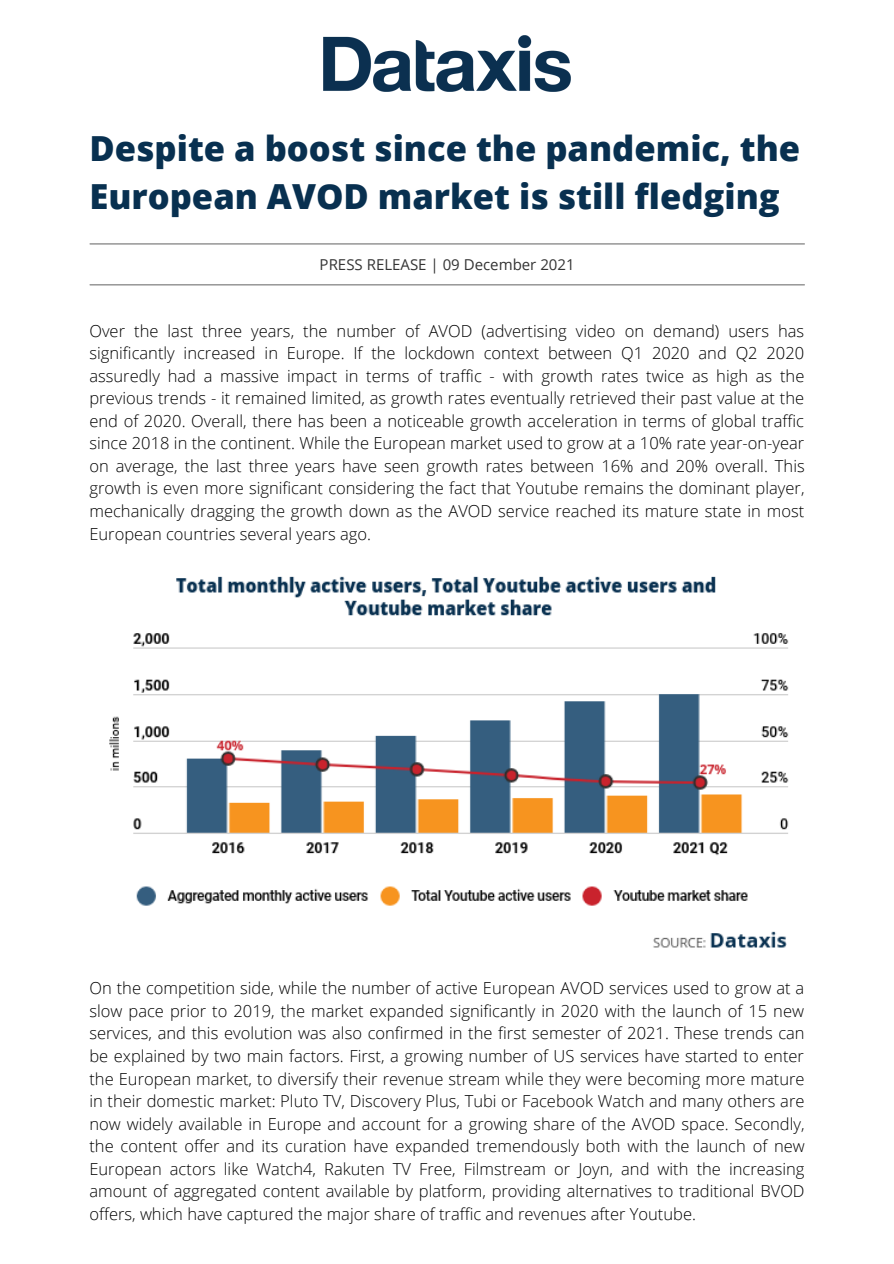
<style>
.page{position:relative;width:894px;height:1264px;background:#fff}
.page>*{position:absolute;margin:0;border:0;box-sizing:border-box;transform-origin:0 0}
.t1{font:800 34.5px/47.2px "Open Sans";color:#083050}
.t2{font:300 16.5px/22.5px "Open Sans";color:#000;text-align:justify}
.t3{font:15px "Open Sans";color:#343434}
</style>
<div class="page">
<img style="left:323px;top:35px;width:247px;height:57px">
<hr style="left:90px;top:243px;width:714px;height:1px;background:#737373">
<hr style="left:90px;top:284px;width:714px;height:1px;background:#737373">
<img style="left:109px;top:576px;width:680px;height:372px">
<p class="t1" style="left:89px;top:124px;width:712px">Despite a boost since the pandemic, the<br>European AVOD market is still fledging</p>
<p class="t3" style="left:319px;top:254px;width:256px">PRESS RELEASE | 09 December 2021</p>
<p class="t2" style="left:89px;top:319px;width:716px">Over the last three years, the number of AVOD (advertising video on demand) users has significantly increased in Europe. If the lockdown context between Q1 2020 and Q2 2020 assuredly had a massive impact in terms of traffic - with growth rates twice as high as the previous trends - it remained limited, as growth rates eventually retrieved their past value at the end of 2020. Overall, there has been a noticeable growth acceleration in terms of global traffic since 2018 in the continent. While the European market used to grow at a 10% rate year-on-year on average, the last three years have seen growth rates between 16% and 20% overall. This growth is even more significant considering the fact that Youtube remains the dominant player, mechanically dragging the growth down as the AVOD service reached its mature state in most European countries several years ago.</p>
<p class="t2" style="left:89px;top:976px;width:716px">On the competition side, while the number of active European AVOD services used to grow at a slow pace prior to 2019, the market expanded significantly in 2020 with the launch of 15 new services, and this evolution was also confirmed in the first semester of 2021. These trends can be explained by two main factors. First, a growing number of US services have started to enter the European market, to diversify their revenue stream while they were becoming more mature in their domestic market: Pluto TV, Discovery Plus, Tubi or Facebook Watch and many others are now widely available in Europe and account for a growing share of the AVOD space. Secondly, the content offer and its curation have expanded tremendously both with the launch of new European actors like Watch4, Rakuten TV Free, Filmstream or Joyn, and with the increasing amount of aggregated content available by platform, providing alternatives to traditional BVOD offers, which have captured the major share of traffic and revenues after Youtube.</p>
</div>
